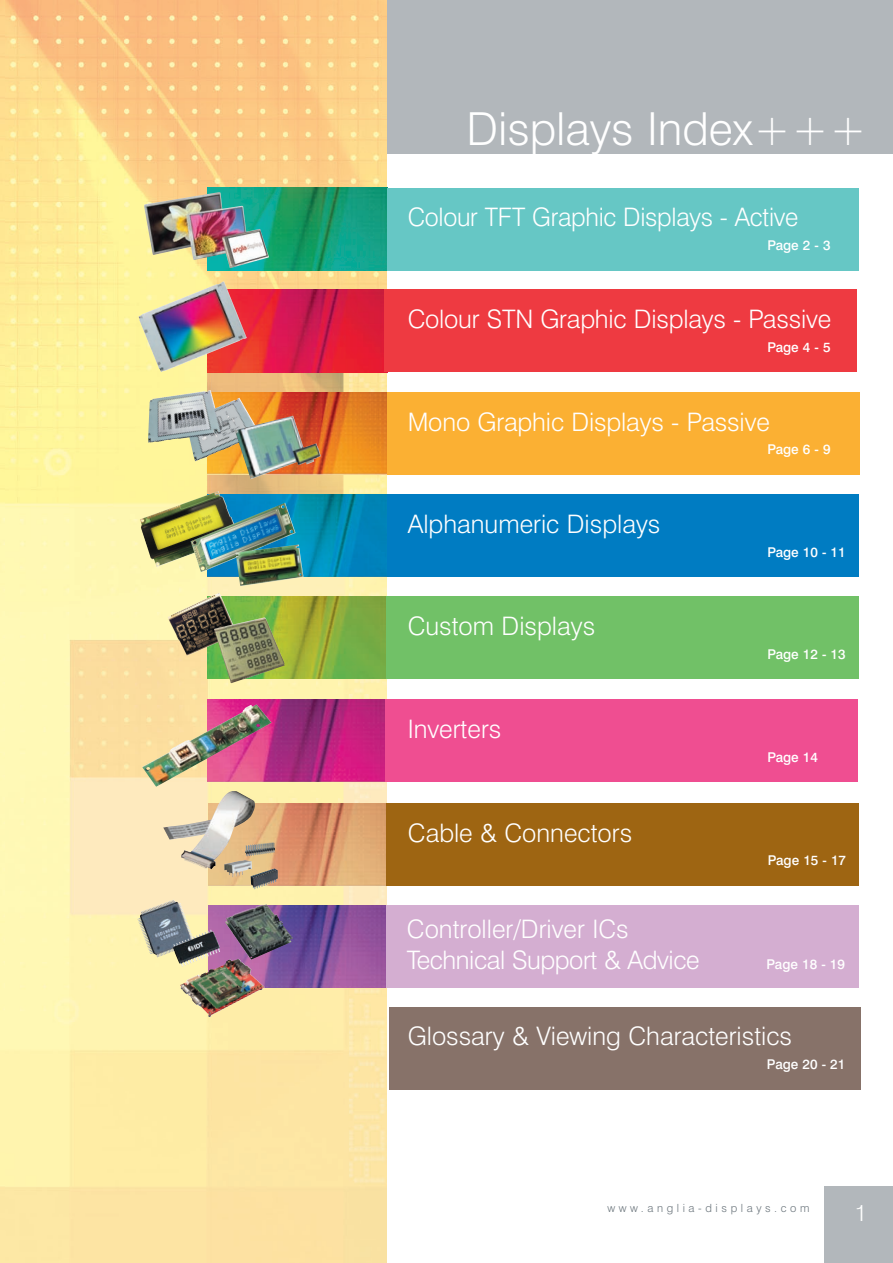
<style>
.page{position:relative;width:893px;height:1263px;background:#fff}
.page>*{position:absolute;margin:0;border:0;box-sizing:border-box;transform-origin:0 0}
.t1{font:300 45.6px "Swiss 721 BT";color:#fff}
.t2{font:300 25.5px/30.6px "Swiss 721 BT";color:#fff}
.t3{font:300 22.8px "Swiss 721 BT";color:#fff}
.t4{font:500 13.5px "Swiss 721 BT";color:#fff}
.t5{font:300 11.25px "Swiss 721 BT";letter-spacing:.32em;color:#6a747b}
</style>
<div class="page">
<div style="left:384px;top:0;width:509px;height:154px;background:#b2b7bb"></div>
<img style="left:5px;top:0;width:382px;height:1263px">
<div style="left:825px;top:1187px;width:68px;height:76px;background:#b2b7bb"></div>
<img style="left:208px;top:495px;width:179px;height:82px">
<img style="left:140px;top:491px;width:97px;height:76px">
<img style="left:208px;top:392px;width:179px;height:83px">
<div style="left:387px;top:392px;width:472px;height:83px;background:#fbb033"></div>
<img style="left:247px;top:290px;width:137px;height:82px">
<div style="left:384px;top:290px;width:472px;height:82px;background:#ee3a41"></div>
<img style="left:138px;top:281px;width:109px;height:91px">
<img style="left:208px;top:188px;width:179px;height:82px">
<div style="left:387px;top:188px;width:472px;height:82px;background:#66c7c5"></div>
<img style="left:144px;top:192px;width:125px;height:76px">
<img style="left:208px;top:597px;width:179px;height:82px">
<div style="left:387px;top:597px;width:472px;height:82px;background:#71c167"></div>
<img style="left:208px;top:700px;width:177px;height:82px">
<div style="left:385px;top:700px;width:473px;height:82px;background:#ef4e91"></div>
<img style="left:142px;top:705px;width:130px;height:82px">
<img style="left:208px;top:906px;width:179px;height:82px">
<div style="left:387px;top:906px;width:472px;height:82px;background:#d4aed1"></div>
<img style="left:209px;top:804px;width:178px;height:82px">
<div style="left:387px;top:804px;width:472px;height:82px;background:#9e6512"></div>
<div style="left:389px;top:1007px;width:471px;height:82px;background:#877269"></div>
<img style="left:225px;top:904px;width:52px;height:55px">
<img style="left:191px;top:503px;width:105px;height:69px">
<img style="left:235px;top:545px;width:68px;height:41px">
<div style="left:387px;top:495px;width:472px;height:82px;background:#007cc2"></div>
<img style="left:148px;top:390px;width:112px;height:72px">
<img style="left:235px;top:416px;width:86px;height:63px">
<img style="left:168px;top:593px;width:69px;height:63px">
<img style="left:214px;top:617px;width:71px;height:66px">
<img style="left:163px;top:791px;width:92px;height:78px">
<img style="left:224px;top:860px;width:28px;height:17px">
<img style="left:245px;top:842px;width:30px;height:14px">
<img style="left:251px;top:869px;width:27px;height:20px">
<img style="left:138px;top:900px;width:35px;height:19px">
<img style="left:173px;top:930px;width:47px;height:30px">
<img style="left:180px;top:959px;width:84px;height:58px">
<h1 class="t1" style="left:466px;top:109px;width:402px">Displays Index+++</h1>
<p class="t2" style="left:408px;top:203px;width:392px">Colour TFT Graphic Displays - Active</p>
<p class="t4" style="left:767px;top:239px;width:65px">Page 2 - 3</p>
<p class="t2" style="left:408px;top:305px;width:425px">Colour STN Graphic Displays - Passive</p>
<p class="t4" style="left:767px;top:341px;width:65px">Page 4 - 5</p>
<p class="t2" style="left:408px;top:408px;width:364px">Mono Graphic Displays - Passive</p>
<p class="t4" style="left:767px;top:444px;width:65px">Page 6 - 9</p>
<p class="t2" style="left:408px;top:510px;width:254px">Alphanumeric Displays</p>
<p class="t2" style="left:408px;top:612px;width:189px">Custom Displays</p>
<p class="t2" style="left:408px;top:715px;width:95px">Inverters</p>
<p class="t2" style="left:408px;top:819px;width:226px">Cable &amp; Connectors</p>
<p class="t2" style="left:407px;top:915px;width:294px">Controller/Driver ICs<br>Technical Support &amp; Advice</p>
<p class="t4" style="left:767px;top:546px;width:80px">Page 10 - 11</p>
<p class="t4" style="left:767px;top:648px;width:80px">Page 12 - 13</p>
<p class="t4" style="left:767px;top:751px;width:52px">Page 14</p>
<p class="t4" style="left:768px;top:855px;width:80px">Page 15 - 17</p>
<p class="t4" style="left:766px;top:958px;width:80px">Page 18 - 19</p>
<p class="t2" style="left:408px;top:1022px;width:386px">Glossary &amp; Viewing Characteristics</p>
<p class="t4" style="left:767px;top:1058px;width:80px">Page 20 - 21</p>
<p class="t5" style="left:607px;top:1204px;width:204px">www.anglia-displays.com</p>
<p class="t3" style="left:855px;top:1203px;width:14px">1</p>
</div>
